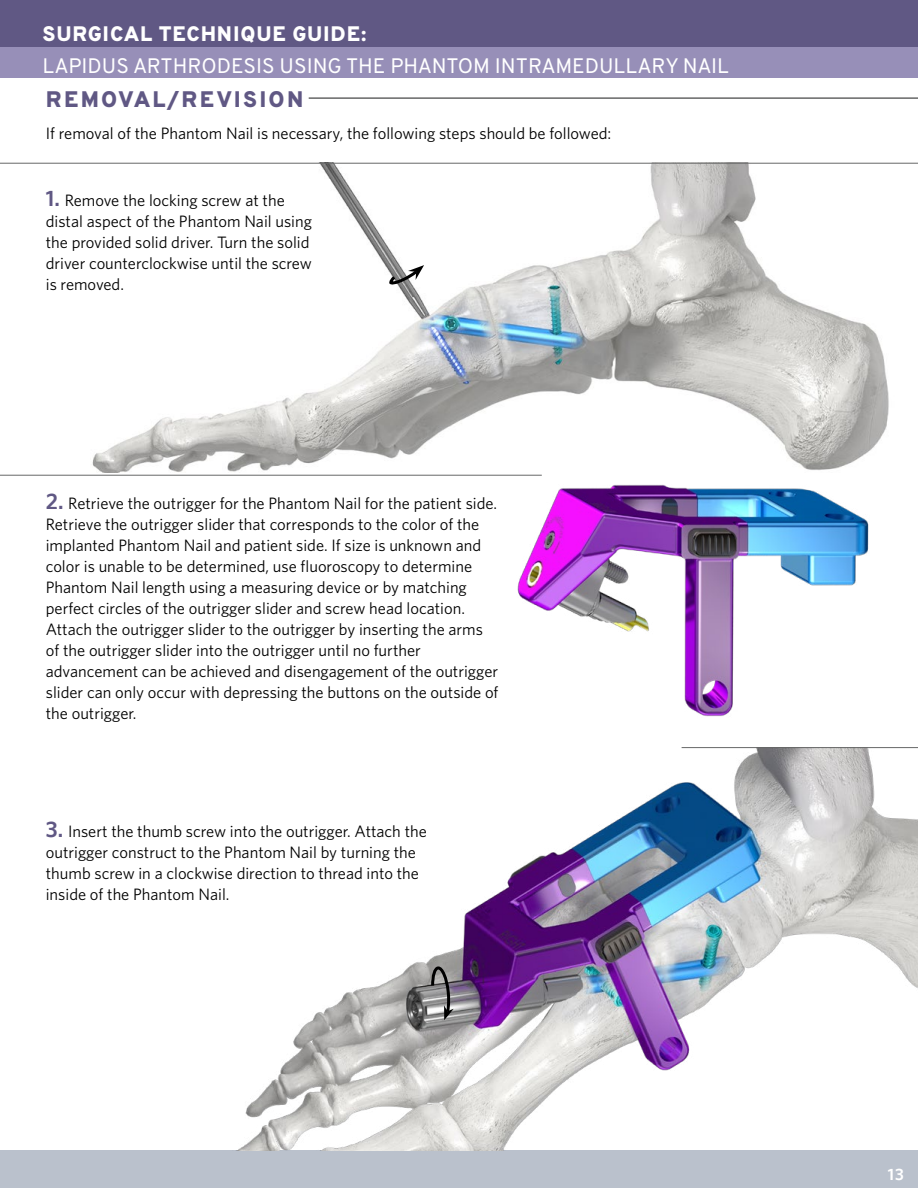
<style>
.page{position:relative;width:918px;height:1188px;background:#fff}
.page>*{position:absolute;margin:0;border:0;box-sizing:border-box;transform-origin:0 0}
.t1{font:800 22.5px "Overpass";letter-spacing:.1em;color:#605884}
.t2{font:21px "Overpass";color:#fff}
.t3{font:800 21px "Overpass";letter-spacing:.04em;color:#fff}
.t4{font:16.5px/21px "Whitney";color:#000}
.t5{font:600 16.5px "Whitney";color:#fff}
.s1{font-weight:600;font-size:22.5px;color:#605884}
</style>
<div class="page">
<div style="left:0;top:0;width:918px;height:50px;background:#605884"></div>
<div style="left:0;top:48px;width:918px;height:30px;background:#978fb8"></div>
<div style="left:0;top:1150px;width:918px;height:38px;background:#bac1cc"></div>
<img style="left:92px;top:164px;width:797px;height:309px">
<img style="left:469px;top:420px;width:420px;height:328px">
<img style="left:238px;top:748px;width:680px;height:402px">
<hr style="left:309px;top:97px;width:609px;height:2px;background:#666767">
<svg style="left:390px;top:265px;width:34px;height:22px"></svg>
<hr style="left:0;top:163px;width:918px;height:1px;background:#666767">
<hr style="left:0;top:475px;width:542px;height:1px;background:#666767">
<hr style="left:682px;top:747px;width:236px;height:1px;background:#666767">
<svg style="left:430px;top:966px;width:24px;height:54px"></svg>
<p class="t3" style="left:43px;top:21px;width:325px">SURGICAL TECHNIQUE GUIDE:</p>
<p class="t2" style="left:43px;top:52px;width:688px">LAPIDUS ARTHRODESIS USING THE PHANTOM INTRAMEDULLARY NAIL</p>
<h1 class="t1" style="left:46px;top:85px;width:259px">REMOVAL/REVISION</h1>
<p class="t4" style="left:46px;top:123px;width:567px">If removal of the Phantom Nail is necessary, the following steps should be followed:</p>
<p class="t4" style="left:46px;top:190px;width:268px"><span class="s1">1.</span> Remove the locking screw at the distal aspect of the Phantom Nail using the provided solid driver. Turn the solid driver counterclockwise until the screw is removed.</p>
<p class="t4" style="left:46px;top:493px;width:454px"><span class="s1">2.</span> Retrieve the outrigger for the Phantom Nail for the patient side.<br>Retrieve the outrigger slider that corresponds to the color of the implanted Phantom Nail and patient side. If size is unknown and color is unable to be determined, use fluoroscopy to determine Phantom Nail length using a measuring device or by matching perfect circles of the outrigger slider and screw head location.<br>Attach the outrigger slider to the outrigger by inserting the arms of the outrigger slider into the outrigger until no further advancement can be achieved and disengagement of the outrigger slider can only occur with depressing the buttons on the outside of the outrigger.</p>
<p class="t4" style="left:46px;top:821px;width:383px"><span class="s1">3.</span> Insert the thumb screw into the outrigger. Attach the outrigger construct to the Phantom Nail by turning the thumb screw in a clockwise direction to thread into the inside of the Phantom Nail.</p>
<p class="t5" style="left:888px;top:1164px;width:18px">13</p>
</div>
